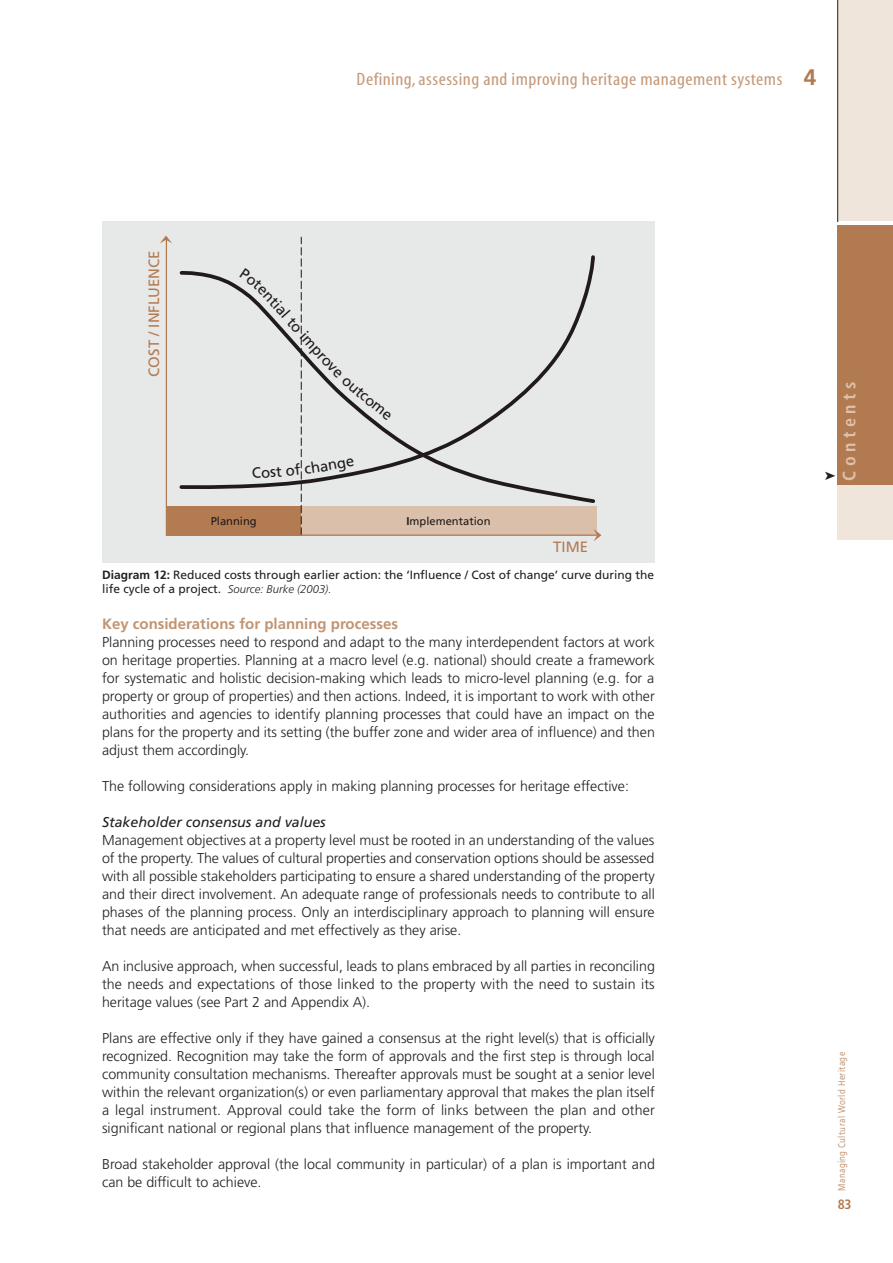
<style>
.page{position:relative;width:893px;height:1263px;background:#fff}
.page>*{position:absolute;margin:0;border:0;box-sizing:border-box;transform-origin:0 0}
.t1{font:condensed 18px "Myriad";letter-spacing:.025em;color:#c59a79;scale:1.1 1}
.t2{font:700 condensed 18px "Frutiger";letter-spacing:.25em;color:#ddc1aa}
.t3{font:700 15px "Frutiger";color:#c29472}
.t4{font:15px "Frutiger";color:#b37b52}
.t5{font:300 14.25px/18px "Frutiger";color:#231f20;text-align:justify}
.t6{font:italic 14.25px "Frutiger";color:#231f20}
.t7{font:700 condensed 13.5px "Frutiger";color:#b27a50}
.t8{font:12px/14.4px "Frutiger";color:#231f20}
.t9{font:700 11.25px "Frutiger";color:#201a1a}
.t10{font:9.75px "Frutiger";letter-spacing:.05em;color:#c59a79;scale:.8 1}
.s1{font-family:"Frutiger";font-weight:700;font-stretch:normal;font-size:22.5px;color:#b27a50}
.s2{font-weight:700}
.s3{font-weight:300;font-style:italic;font-size:11.25px}
</style>
<div class="page">
<div style="left:838px;top:485px;width:55px;height:55px;background:#f0e5da"></div>
<div style="left:838px;top:225px;width:55px;height:260px;background:#b27a50"></div>
<div style="left:838px;top:0;width:55px;height:221px;background:#f0e5da"></div>
<hr style="left:837px;top:0;width:1px;height:222px;background:#231f20">
<div style="left:102px;top:221px;width:553px;height:341px;background:#e7e8e8"></div>
<svg style="left:165px;top:243px;width:432px;height:293px"></svg>
<svg style="left:178px;top:269px;width:419px;height:236px"></svg>
<svg style="left:594px;top:529px;width:7px;height:12px"></svg>
<svg style="left:160px;top:235px;width:12px;height:8px"></svg>
<svg style="left:240px;top:237px;width:152px;height:298px"></svg>
<p class="t1" style="left:357px;top:73px;width:419px">Defining, assessing and improving heritage management systems <span class="s1">4</span></p>
<p class="t4" style="left:148px;top:377px;width:128px;rotate:-90deg">COST / INFLUENCE</p>
<p class="t9" style="left:211px;top:516px;width:48px">Planning</p>
<p class="t9" style="left:406px;top:516px;width:86px">Implementation</p>
<p class="t4" style="left:553px;top:541px;width:36px">TIME</p>
<p class="t8" style="left:102px;top:568px;width:553px"><span class="s2">Diagram 12:</span> Reduced costs through earlier action: the ‘Influence / Cost of change’ curve during the life cycle of a project. <span class="s3">Source: Burke (2003).</span></p>
<p class="t3" style="left:102px;top:617px;width:297px">Key considerations for planning processes</p>
<p class="t5" style="left:102px;top:634px;width:554px">Planning processes need to respond and adapt to the many interdependent factors at work on heritage properties. Planning at a macro level (e.g. national) should create a framework for systematic and holistic decision-making which leads to micro-level planning (e.g. for a property or group of properties) and then actions. Indeed, it is important to work with other authorities and agencies to identify planning processes that could have an impact on the plans for the property and its setting (the buffer zone and wider area of influence) and then adjust them accordingly.</p>
<p class="t5" style="left:102px;top:778px;width:528px">The following considerations apply in making planning processes for heritage effective:</p>
<p class="t6" style="left:102px;top:816px;width:225px">Stakeholder consensus and values</p>
<p class="t5" style="left:102px;top:832px;width:554px">Management objectives at a property level must be rooted in an understanding of the values of the property. The values of cultural properties and conservation options should be assessed with all possible stakeholders participating to ensure a shared understanding of the property and their direct involvement. An adequate range of professionals needs to contribute to all phases of the planning process. Only an interdisciplinary approach to planning will ensure that needs are anticipated and met effectively as they arise.</p>
<p class="t5" style="left:102px;top:958px;width:554px">An inclusive approach, when successful, leads to plans embraced by all parties in reconciling the needs and expectations of those linked to the property with the need to sustain its heritage values (see Part 2 and Appendix A).</p>
<p class="t5" style="left:102px;top:1030px;width:554px">Plans are effective only if they have gained a consensus at the right level(s) that is officially recognized. Recognition may take the form of approvals and the first step is through local community consultation mechanisms. Thereafter approvals must be sought at a senior level within the relevant organization(s) or even parliamentary approval that makes the plan itself a legal instrument. Approval could take the form of links between the plan and other significant national or regional plans that influence management of the property.</p>
<p class="t5" style="left:102px;top:1156px;width:554px">Broad stakeholder approval (the local community in particular) of a plan is important and can be difficult to achieve.</p>
<p class="t2" style="left:842px;top:480px;width:100px;rotate:-90deg">Contents</p>
<p class="t10" style="left:838px;top:1191px;width:175px;rotate:-90deg">Managing Cultural World Heritage</p>
<p class="t7" style="left:838px;top:1199px;width:15px">83</p>
</div>
